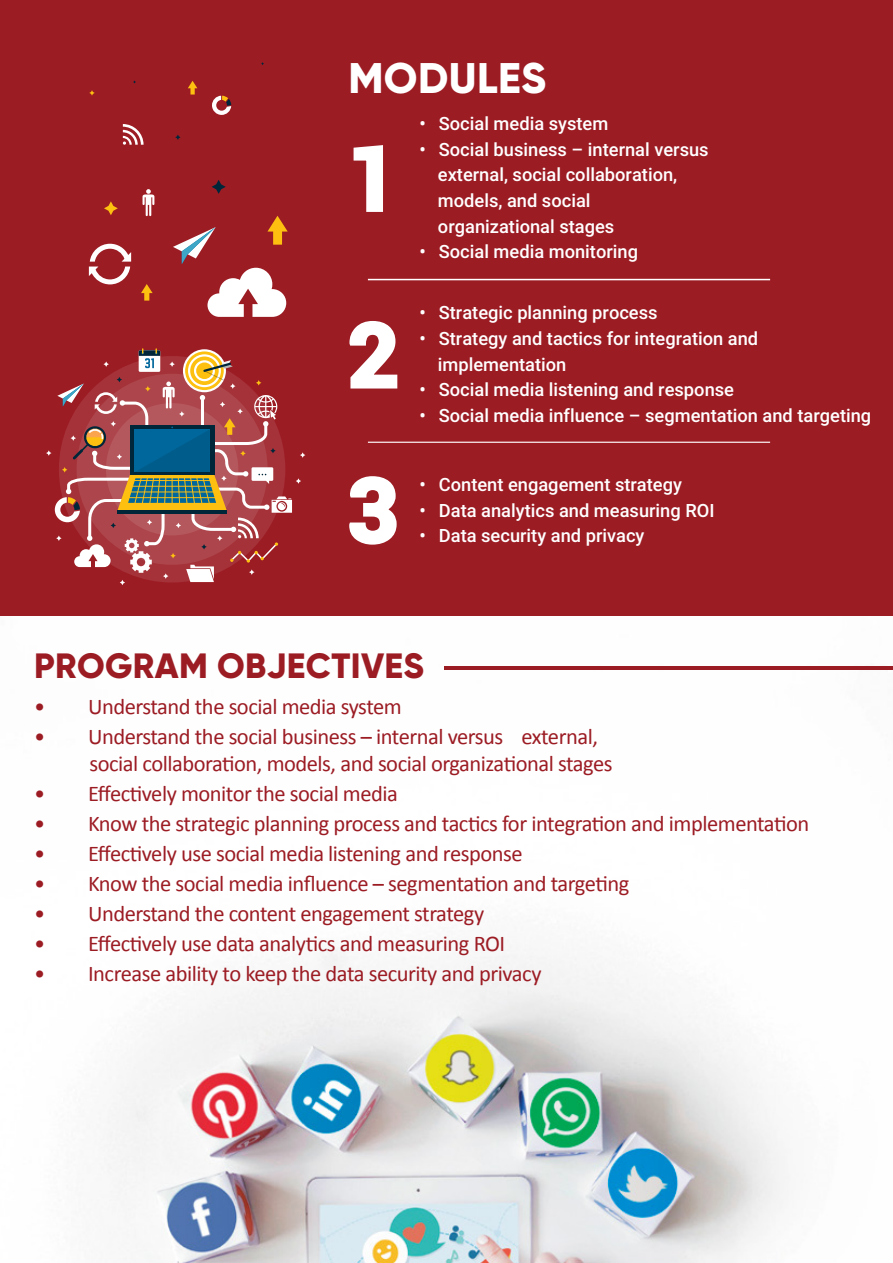
<style>
.page{position:relative;width:893px;height:1263px;background:#9c1c24}
.page>*{position:absolute;margin:0;border:0;box-sizing:border-box;transform-origin:0 0}
.t1{font:700 87.75px/176.6px "Roboto";color:#fff}
.t2{font:800 42.75px "Gilroy";letter-spacing:.01em;color:#fff}
.t3{font:800 35.1px "Gilroy";letter-spacing:.01em;color:#9c1c24}
.t4{font:22.5px/27px "Calibri";letter-spacing:-.02em;color:#9c1c24}
.t5{font:500 18.3px/25.7px "Roboto";color:#fff}
</style>
<div class="page">
<svg style="left:353px;top:145px;width:30px;height:67px"></svg>
<svg style="left:349px;top:321px;width:49px;height:68px"></svg>
<svg style="left:349px;top:476px;width:48px;height:69px"></svg>
<hr style="left:368px;top:279px;width:402px;height:1px;background:#fff">
<hr style="left:368px;top:442px;width:402px;height:1px;background:#fff">
<svg style="left:89px;top:244px;width:42px;height:40px"></svg>
<svg style="left:123px;top:124px;width:21px;height:21px"></svg>
<svg style="left:104px;top:201px;width:14px;height:14px"></svg>
<svg style="left:89px;top:90px;width:6px;height:6px"></svg>
<svg style="left:175px;top:135px;width:6px;height:5px"></svg>
<svg style="left:212px;top:180px;width:14px;height:14px"></svg>
<svg style="left:143px;top:189px;width:11px;height:27px"></svg>
<svg style="left:212px;top:96px;width:19px;height:19px"></svg>
<svg style="left:141px;top:284px;width:12px;height:17px"></svg>
<svg style="left:188px;top:81px;width:9px;height:14px"></svg>
<svg style="left:173px;top:216px;width:115px;height:101px"></svg>
<svg style="left:46px;top:348px;width:259px;height:237px"></svg>
<img style="left:0;top:616px;width:893px;height:647px">
<hr style="left:445px;top:666px;width:448px;height:4px;background:#9c1c24">
<h2 class="t2" style="left:348px;top:51px;width:199px">MODULES</h2>
<h1 class="t1" style="left:348px;top:87px;width:52px">1<br>2</h1>
<h1 class="t1" style="left:348px;top:419px;width:52px">3</h1>
<p class="t5" style="left:420px;top:110px;width:190px">• Social media system</p>
<p class="t5" style="left:438px;top:136px;width:272px;text-indent:-18px">• Social business – internal versus external, social collaboration, models, and social organizational stages</p>
<p class="t5" style="left:420px;top:238px;width:220px">• Social media monitoring</p>
<p class="t5" style="left:420px;top:299px;width:239px">• Strategic planning process</p>
<p class="t5" style="left:438px;top:325px;width:322px;text-indent:-18px">• Strategy and tactics for integration and implementation</p>
<p class="t5" style="left:420px;top:376px;width:316px">• Social media listening and response</p>
<p class="t5" style="left:420px;top:402px;width:453px">• Social media influence – segmentation and targeting</p>
<p class="t5" style="left:420px;top:471px;width:264px">• Content engagement strategy</p>
<p class="t5" style="left:420px;top:497px;width:296px">• Data analytics and measuring ROI</p>
<p class="t5" style="left:420px;top:522px;width:226px">• Data security and privacy</p>
<h3 class="t3" style="left:34px;top:644px;width:391px">PROGRAM OBJECTIVES</h3>
<p class="t4" style="left:34px;top:692px;width:369px">• Understand the social media system</p>
<p class="t4" style="left:89px;top:722px;width:525px;text-indent:-55px">• Understand the social business – internal versus external, social collaboration, models, and social organizational stages</p>
<p class="t4" style="left:34px;top:779px;width:365px">• Effectively monitor the social media</p>
<p class="t4" style="left:34px;top:809px;width:777px">• Know the strategic planning process and tactics for integration and implementation</p>
<p class="t4" style="left:34px;top:839px;width:490px">• Effectively use social media listening and response</p>
<p class="t4" style="left:34px;top:869px;width:597px">• Know the social media influence – segmentation and targeting</p>
<p class="t4" style="left:34px;top:899px;width:452px">• Understand the content engagement strategy</p>
<p class="t4" style="left:34px;top:929px;width:473px">• Effectively use data analytics and measuring ROI</p>
<p class="t4" style="left:34px;top:959px;width:509px">• Increase ability to keep the data security and privacy</p>
</div>
